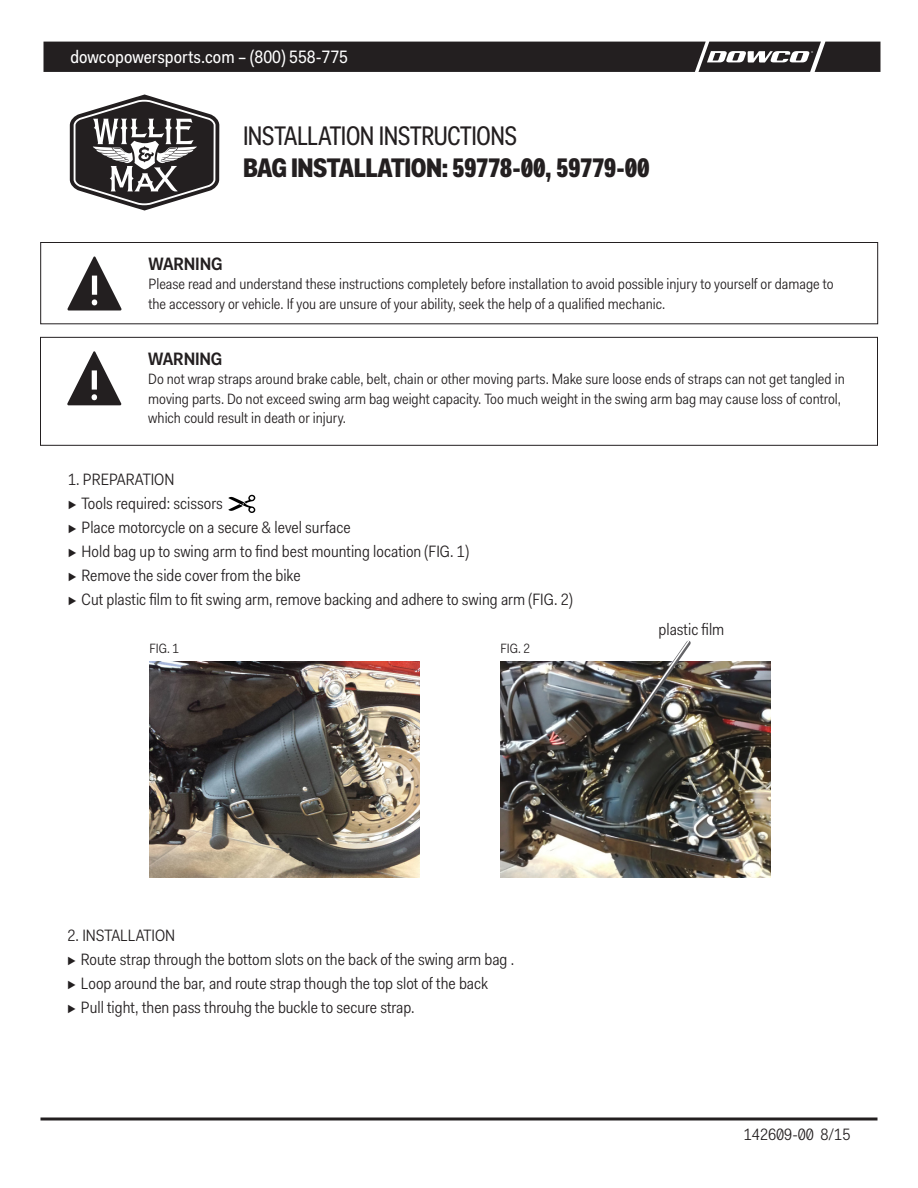
<style>
.page{position:relative;width:918px;height:1188px;background:#fff}
.page>*{position:absolute;margin:0;border:0;box-sizing:border-box;transform-origin:0 0}
.t1{font:900 27px "Fakt Con Pro";letter-spacing:-.015em;color:#231f20}
.t2{font:27px "Fakt Con Pro";letter-spacing:-.015em;color:#231f20}
.t3{font:18px "Fakt Sm Con Pro";color:#fff}
.t4{font:600 18px "Fakt Sm Con Pro";letter-spacing:-.01em;color:#231f20}
.Body{font:16.5px "Fakt Sm Con Pro Blond";color:#231f20}
.Body_Subheader{font:16.5px "Fakt Sm Con Pro Blond";color:#231f20}
.WARNING_body{font:15px/19.5px "Fakt Sm Con Pro Blond";color:#231f20}
.t5{font:13.5px "Fakt Sm Con Pro Blond";color:#231f20}
</style>
<div class="page">
<hr style="left:40px;top:1118px;width:838px;height:2px;background:#231f20">
<svg style="left:68px;top:257px;width:54px;height:54px"></svg>
<div style="left:40px;top:242px;width:838px;height:82px;border:1px solid #231f20"></div>
<svg style="left:70px;top:94px;width:149px;height:117px"></svg>
<svg style="left:44px;top:42px;width:836px;height:30px;background:#2c2829"></svg>
<img style="left:149px;top:662px;width:270px;height:216px">
<img style="left:500px;top:662px;width:270px;height:216px">
<svg style="left:228px;top:494px;width:27px;height:19px"></svg>
<svg style="left:67px;top:351px;width:54px;height:54px"></svg>
<div style="left:40px;top:337px;width:838px;height:109px;border:1px solid #231f20"></div>
<img style="left:621px;top:640px;width:74px;height:97px">
<p class="t3" style="left:70px;top:45px;width:279px">dowcopowersports.com – (800) 558-775</p>
<h1 class="t2" style="left:243px;top:117px;width:276px">INSTALLATION INSTRUCTIONS</h1>
<h1 class="t1" style="left:243px;top:150px;width:408px">BAG INSTALLATION: 59778-00, 59779-00</h1>
<p class="t4" style="left:148px;top:252px;width:76px">WARNING</p>
<p class="WARNING_body" style="left:148px;top:274px;width:687px">Please read and understand these instructions completely before installation to avoid possible injury to yourself or damage to the accessory or vehicle. If you are unsure of your ability, seek the help of a qualified mechanic.</p>
<p class="t4" style="left:148px;top:347px;width:76px">WARNING</p>
<p class="WARNING_body" style="left:148px;top:369px;width:698px">Do not wrap straps around brake cable, belt, chain or other moving parts. Make sure loose ends of straps can not get tangled in moving parts. Do not exceed swing arm bag weight capacity. Too much weight in the swing arm bag may cause loss of control, which could result in death or injury.</p>
<p class="Body_Subheader" style="left:68px;top:468px;width:108px">1. PREPARATION</p>
<p class="Body" style="left:68px;top:492px;width:156px">▶ Tools required: scissors</p>
<p class="Body" style="left:68px;top:516px;width:284px">▶ Place motorcycle on a secure &amp; level surface</p>
<p class="Body" style="left:68px;top:540px;width:402px">▶ Hold bag up to swing arm to find best mounting location (FIG. 1)</p>
<p class="Body" style="left:68px;top:564px;width:234px">▶ Remove the side cover from the bike</p>
<p class="Body" style="left:68px;top:588px;width:506px">▶ Cut plastic film to fit swing arm, remove backing and adhere to swing arm (FIG. 2)</p>
<p class="t5" style="left:149px;top:639px;width:31px">FIG. 1</p>
<p class="t5" style="left:500px;top:639px;width:31px">FIG. 2</p>
<p class="Body" style="left:659px;top:618px;width:67px">plastic film</p>
<p class="Body_Subheader" style="left:68px;top:924px;width:109px">2. INSTALLATION</p>
<p class="Body" style="left:68px;top:948px;width:448px">▶ Route strap through the bottom slots on the back of the swing arm bag .</p>
<p class="Body" style="left:68px;top:972px;width:422px">▶ Loop around the bar, and route strap though the top slot of the back</p>
<p class="Body" style="left:68px;top:996px;width:349px">▶ Pull tight, then pass throuhg the buckle to secure strap.</p>
<p class="Body" style="left:744px;top:1123px;width:108px">142609-00 8/15</p>
</div>
